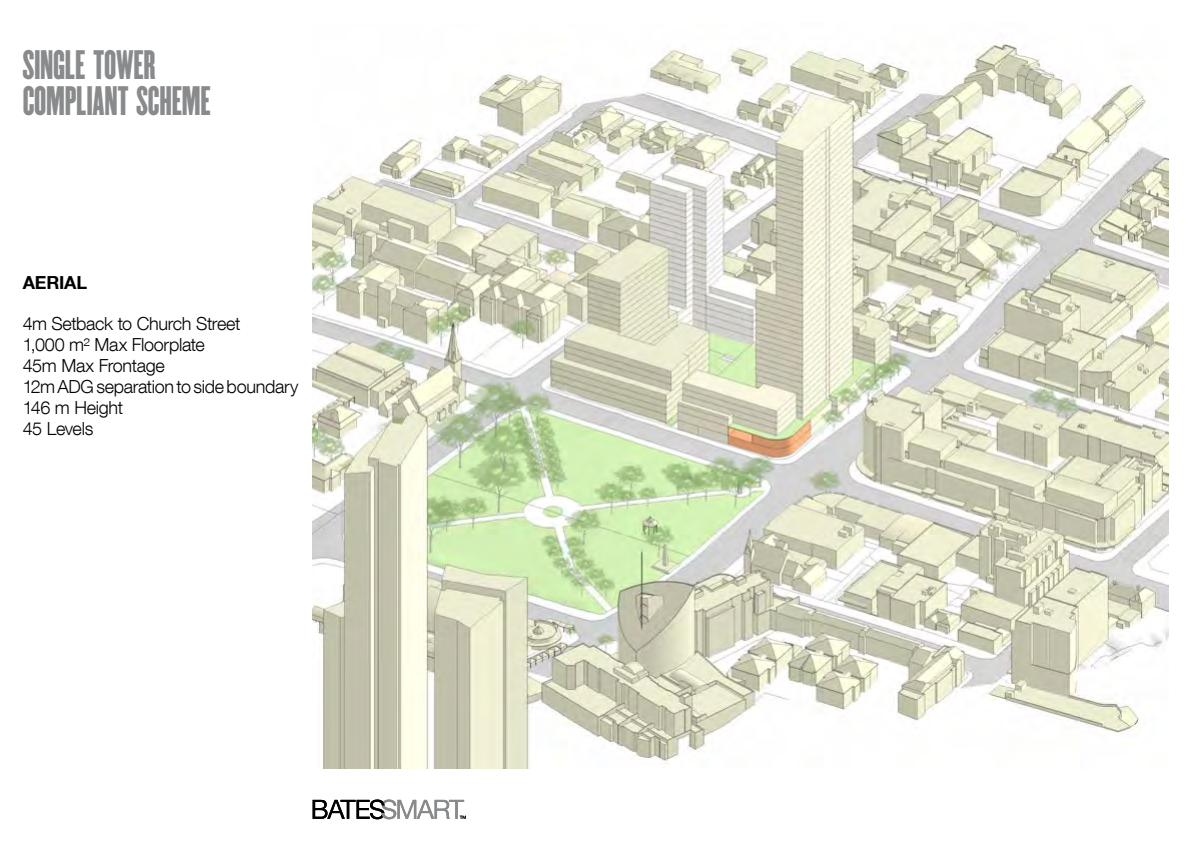
<style>
.page{position:relative;width:1191px;height:842px;background:#fff}
.page>*{position:absolute;margin:0;border:0;box-sizing:border-box;transform-origin:0 0}
.t1{font:36px/36px "Champion Featherweight";letter-spacing:-.005em;color:#888a8c}
.t2{font:300 18px/20.8px "Helvetica Neue LT Com";letter-spacing:-.02em;color:#000}
.t3{font:700 18px "Helvetica Neue LT Com";letter-spacing:-.01em;color:#000}
</style>
<div class="page">
<svg style="left:313px;top:799px;width:153px;height:20px"></svg>
<img style="left:313px;top:42px;width:855px;height:726px">
<h1 class="t1" style="left:23px;top:47px;width:189px">SINGLE TOWER<br>COMPLIANT SCHEME</h1>
<p class="t3" style="left:23px;top:271px;width:66px">AERIAL</p>
<p class="t2" style="left:23px;top:313px;width:277px">4m Setback to Church Street<br>1,000 m² Max Floorplate<br>45m Max Frontage<br>12m ADG separation to side boundary<br>146 m Height<br>45 Levels</p>
</div>
